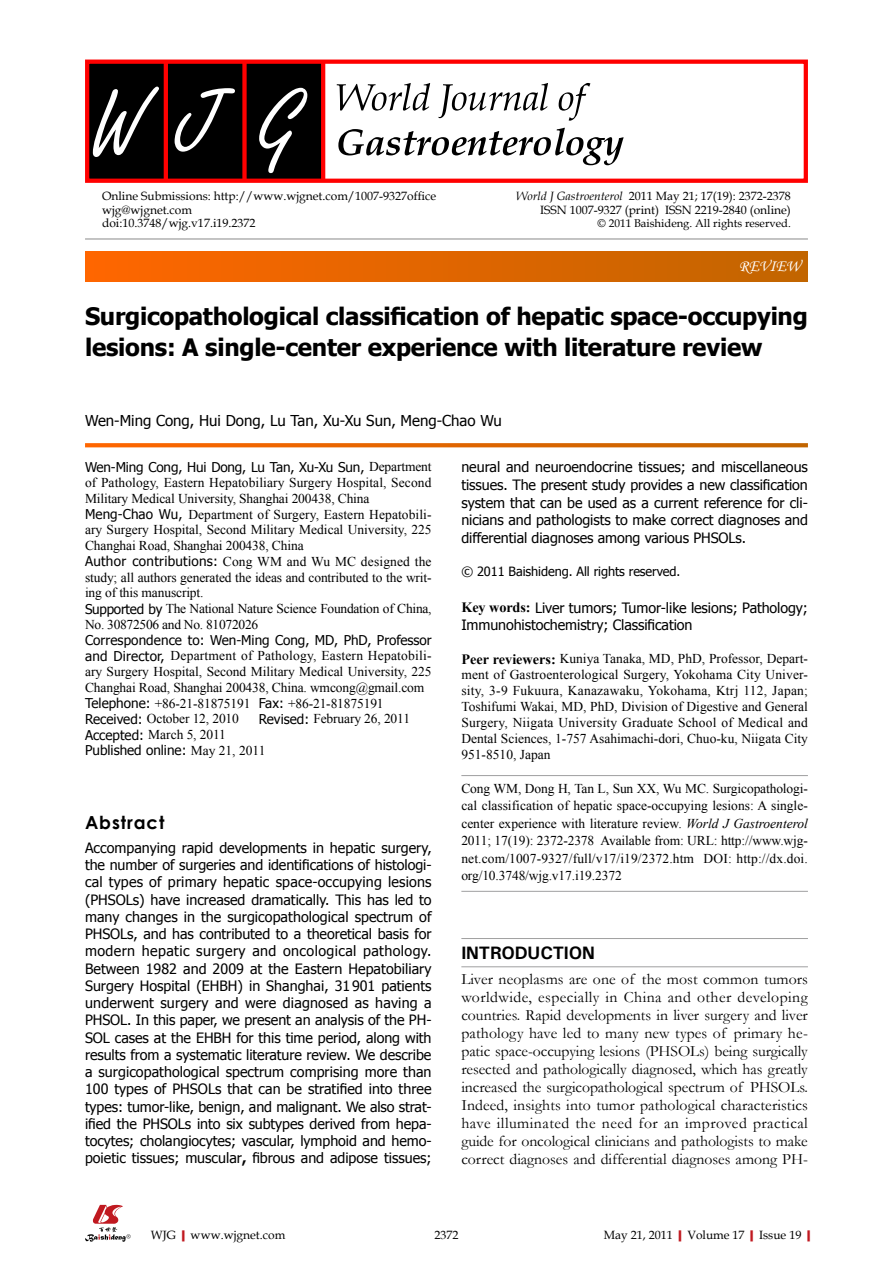
<style>
.page{position:relative;width:893px;height:1263px;background:#fff}
.page>*{position:absolute;margin:0;border:0;box-sizing:border-box;transform-origin:0 0}
.t1{font:700 24px/31.5px "Tahoma";letter-spacing:-.01em;color:#000}
.t2{font:700 18px "Univers";letter-spacing:-.01em;color:#000}
.t3{font:700 18px "Century Gothic";letter-spacing:.05em;color:#000}
.t4{font:16.5px "Monotype Corsiva";color:#fff}
.t5{font:15.75px/18px "Garamond";letter-spacing:-.005em;color:#000;text-align:justify}
.t6{font:15px "Tahoma";color:#000}
.t7{font:14.25px/17.2px "Tahoma";letter-spacing:-.005em;color:#000;text-align:justify}
.t8{font:13.5px/15.8px "Times New Roman";color:#000}
.t9{font:13.5px "Tahoma";letter-spacing:-.005em;color:#000}
.t10{font:12.75px "Tahoma";letter-spacing:-.005em;color:#000}
.t11{font:12px/13.5px "Book Antiqua";color:#000;text-align:right}
.t12{font:11.25px "Book Antiqua";color:#000}
.s1{font-style:italic}
.s2{font-family:"Times New Roman"}
.s3{font-family:"Tahoma"}
.s4{font-family:"Times New Roman";font-weight:700}
.s5{font-weight:700;font-size:14.25px}
.s6{font-weight:700}
.s7{font-weight:700;color:#c01920}
</style>
<div class="page">
<svg style="left:85px;top:443px;width:723px;height:4px;background:#e16a09"></svg>
<div style="left:85px;top:252px;width:723px;height:29px;background:linear-gradient(to right,#f60,#c16500)"></div>
<hr style="left:85px;top:239px;width:723px;height:1px;background:#898989">
<div style="left:87px;top:61px;width:236px;height:121px;background:#000"></div>
<hr style="left:164px;top:61px;width:4px;height:121px;background:#f00">
<div style="left:242px;top:61px;width:5px;height:121px;background:#f00"></div>
<hr style="left:321px;top:61px;width:4px;height:121px;background:#f00">
<div style="left:85px;top:60px;width:723px;height:123px;border:4px solid #f00"></div>
<svg style="left:259px;top:88px;width:48px;height:85px"></svg>
<svg style="left:175px;top:88px;width:60px;height:64px"></svg>
<svg style="left:93px;top:87px;width:66px;height:70px"></svg>
<svg style="left:337px;top:83px;width:253px;height:38px"></svg>
<svg style="left:338px;top:128px;width:286px;height:37px"></svg>
<svg style="left:85px;top:1205px;width:46px;height:37px"></svg>
<hr style="left:461px;top:938px;width:347px;height:1px;background:#9f9fa0">
<hr style="left:461px;top:966px;width:347px;height:1px;background:#9f9fa0">
<hr style="left:461px;top:775px;width:347px;height:1px;background:#9f9fa0">
<hr style="left:461px;top:891px;width:347px;height:1px;background:#9f9fa0">
<p class="t11" style="left:102px;top:189px;width:336px;text-align:left">Online Submissions: http://www.wjgnet.com/1007-9327office wjg@wjgnet.com<br>doi:10.3748/wjg.v17.i19.2372</p>
<p class="t11" style="left:516px;top:189px;width:276px"><span class="s1">World J Gastroenterol</span> 2011 May 21; 17(19): 2372-2378<br>ISSN 1007-9327 (print) ISSN 2219-2840 (online)</p>
<p class="t12" style="left:598px;top:215px;width:195px">© 2011 Baishideng. All rights reserved.</p>
<p class="t4" style="left:739px;top:256px;width:63px">REVIEW</p>
<h1 class="t1" style="left:85px;top:298px;width:724px">Surgicopathological classification of hepatic space-occupying lesions: A single-center experience with literature review</h1>
<p class="t6" style="left:85px;top:410px;width:418px">Wen-Ming Cong, Hui Dong, Lu Tan, Xu-Xu Sun, Meng-Chao Wu</p>
<p class="t9" style="left:85px;top:458px;width:348px">Wen-Ming Cong, Hui Dong, Lu Tan, Xu-Xu Sun, <span class="s2">Department</span></p>
<p class="t8" style="left:85px;top:474px;width:348px">of Pathology, Eastern Hepatobiliary Surgery Hospital, Second Military Medical University, Shanghai 200438, China <span class="s3">Meng-Chao Wu,</span> Department of Surgery, Eastern Hepatobili&shy;ary Surgery Hospital, Second Military Medical University, 225<br>Changhai Road, Shanghai 200438, China<br><span class="s3">Author contributions:</span> Cong WM and Wu MC designed the study; all authors generated the ideas and contributed to the writ&shy;ing of this manuscript.<br><span class="s3">Supported by</span> The National Nature Science Foundation of China, No. 30872506 and No. 81072026</p>
<p class="t9" style="left:85px;top:631px;width:348px">Correspondence to: Wen-Ming Cong, MD, PhD, Professor</p>
<p class="t8" style="left:85px;top:648px;width:348px"><span class="s3">and Director,</span> Department of Pathology, Eastern Hepatobili&shy;ary Surgery Hospital, Second Military Medical University, 225<br>Changhai Road, Shanghai 200438, China. wmcong@gmail.com <span class="s3">Telephone:</span> +86-21-81875191 <span class="s3">Fax:</span> +86-21-81875191<br><span class="s3">Received:</span> October 12, 2010</p>
<p class="t7" style="left:461px;top:458px;width:348px">neural and neuroendocrine tissues; and miscellaneous tissues. The present study provides a new classification system that can be used as a current reference for cli&shy;nicians and pathologists to make correct diagnoses and differential diagnoses among various PHSOLs.</p>
<p class="t10" style="left:461px;top:563px;width:221px">© 2011 Baishideng. All rights reserved.</p>
<p class="t7" style="left:461px;top:598px;width:348px"><span class="s4">Key words:</span> Liver tumors; Tumor-like lesions; Pathology;<br>Immunohistochemistry; Classification</p>
<p class="t8" style="left:461px;top:650px;width:348px;text-align:justify"><span class="s5">Peer reviewers:</span> Kuniya Tanaka, MD, PhD, Professor, Depart&shy;ment of Gastroenterological Surgery, Yokohama City Univer&shy;sity, 3-9 Fukuura, Kanazawaku, Yokohama, Ktrj 112, Japan; Toshifumi Wakai, MD, PhD, Division of Digestive and General Surgery, Niigata University Graduate School of Medical and Dental Sciences, 1-757 Asahimachi-dori, Chuo-ku, Niigata City 951-8510, Japan</p>
<p class="t8" style="left:461px;top:779px;width:348px;line-height:17.5px;text-align:justify">Cong WM, Dong H, Tan L, Sun XX, Wu MC. Surgicopathologi&shy;cal classification of hepatic space-occupying lesions: A single&shy;center experience with literature review. <span class="s1">World J Gastroenterol </span>2011; 17(19): 2372-2378 Available from: URL: http://www.wjg&shy;net.com/1007-9327/full/v17/i19/2372.htm DOI: http://dx.doi. org/10.3748/wjg.v17.i19.2372</p>
<p class="t8" style="left:259px;top:711px;width:153px"><span class="s3">Revised:</span> February 26, 2011</p>
<p class="t8" style="left:85px;top:726px;width:142px"><span class="s3">Accepted:</span> March 5, 2011</p>
<p class="t9" style="left:85px;top:741px;width:182px">Published online: <span class="s2">May 21, 2011</span></p>
<h2 class="t3" style="left:85px;top:809px;width:81px">Abstract</h2>
<p class="t7" style="left:85px;top:838px;width:348px">Accompanying rapid developments in hepatic surgery, the number of surgeries and identifications of histologi&shy;cal types of primary hepatic space-occupying lesions (PHSOLs) have increased dramatically. This has led to many changes in the surgicopathological spectrum of PHSOLs, and has contributed to a theoretical basis for modern hepatic surgery and oncological pathology.<br>Between 1982 and 2009 at the Eastern Hepatobiliary Surgery Hospital (EHBH) in Shanghai, 31901 patients underwent surgery and were diagnosed as having a PHSOL. In this paper, we present an analysis of the PH-SOL cases at the EHBH for this time period, along with results from a systematic literature review. We describe a surgicopathological spectrum comprising more than 100 types of PHSOLs that can be stratified into three types: tumor-like, benign, and malignant. We also strat&shy;ified the PHSOLs into six subtypes derived from hepa&shy;tocytes; cholangiocytes; vascular, lymphoid and hemo&shy;poietic tissues; muscular<span class="s6">,</span> fibrous and adipose tissues;</p>
<h2 class="t2" style="left:461px;top:941px;width:135px">INTRODUCTION</h2>
<p class="t5" style="left:461px;top:969px;width:348px">Liver neoplasms are one of the most common tumors worldwide, especially in China and other developing countries. Rapid developments in liver surgery and liver pathology have led to many new types of primary he&shy;patic space-occupying lesions (PHSOLs) being surgically resected and pathologically diagnosed, which has greatly increased the surgicopathological spectrum of PHSOLs.<br>Indeed, insights into tumor pathological characteristics have illuminated the need for an improved practical guide for oncological clinicians and pathologists to make correct diagnoses and differential diagnoses among PH-</p>
<p class="t11" style="left:151px;top:1227px;width:136px">WJG<span class="s7">|</span>www.wjgnet.com</p>
<p class="t11" style="left:434px;top:1227px;width:25px">2372</p>
<p class="t11" style="left:604px;top:1227px;width:214px">May 21, 2011<span class="s7">|</span>Volume 17<span class="s7">|</span>Issue 19<span class="s7">|</span></p>
</div>
